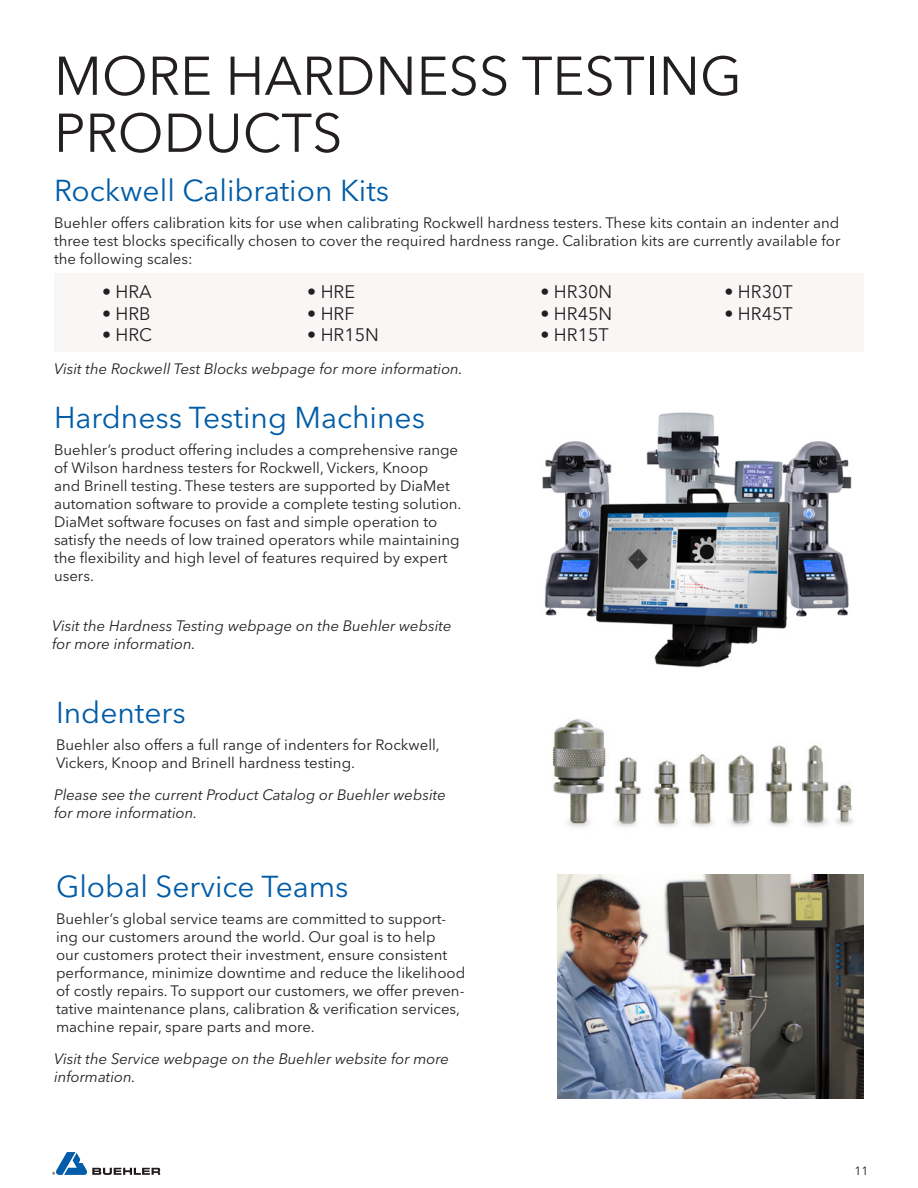
<style>
.page{position:relative;width:918px;height:1188px;background:#fff}
.page>*{position:absolute;margin:0;border:0;box-sizing:border-box;transform-origin:0 0}
.t1{font:54px/57px "Avenir Next LT Pro";color:#231f20}
.t2{font:30px "Avenir Next LT Pro";color:#015ca7}
.t3{font:18px "Avenir Next LT Pro";color:#231f20}
.t4{font:15px/18px "Avenir Next LT Pro";color:#231f20}
.t5{font:italic 15px/18px "Avenir Next LT Pro";color:#231f20}
.t6{font:12px "Avenir Next LT Pro";color:#231f20}
</style>
<div class="page">
<svg style="left:52px;top:1152px;width:108px;height:23px"></svg>
<div style="left:54px;top:274px;width:810px;height:78px;background:#f8f7f6"></div>
<img style="left:552px;top:719px;width:301px;height:108px">
<img style="left:542px;top:412px;width:310px;height:256px">
<img style="left:557px;top:874px;width:307px;height:224px">
<p class="t1" style="left:54px;top:47px;width:690px">MORE HARDNESS TESTING<br>PRODUCTS</p>
<p class="t2" style="left:54px;top:172px;width:337px">Rockwell Calibration Kits</p>
<p class="t4" style="left:54px;top:214px;width:788px;text-align:justify">Buehler offers calibration kits for use when calibrating Rockwell hardness testers. These kits contain an indenter and three test blocks specifically chosen to cover the required hardness range. Calibration kits are currently available for the following scales:</p>
<p class="t3" style="left:102px;top:281px;width:51px">• HRA</p>
<p class="t3" style="left:102px;top:303px;width:50px">• HRB</p>
<p class="t3" style="left:102px;top:324px;width:52px">• HRC</p>
<p class="t3" style="left:307px;top:281px;width:49px">• HRE</p>
<p class="t3" style="left:307px;top:303px;width:49px">• HRF</p>
<p class="t3" style="left:307px;top:324px;width:73px">• HR15N</p>
<p class="t5" style="left:54px;top:359px;width:410px">Visit the Rockwell Test Blocks webpage for more information.</p>
<p class="t2" style="left:54px;top:400px;width:373px">Hardness Testing Machines</p>
<p class="t4" style="left:54px;top:441px;width:409px">Buehler’s product offering includes a comprehensive range of Wilson hardness testers for Rockwell, Vickers, Knoop<br>and Brinell testing. These testers are supported by DiaMet automation software to provide a complete testing solution.<br>DiaMet software focuses on fast and simple operation to satisfy the needs of low trained operators while maintaining the flexibility and high level of features required by expert users.</p>
<p class="t5" style="left:52px;top:617px;width:401px">Visit the Hardness Testing webpage on the Buehler website for more information.</p>
<p class="t2" style="left:56px;top:695px;width:131px">Indenters</p>
<p class="t4" style="left:56px;top:736px;width:385px">Buehler also offers a full range of indenters for Rockwell,<br>Vickers, Knoop and Brinell hardness testing.</p>
<p class="t5" style="left:54px;top:786px;width:393px">Please see the current Product Catalog or Buehler website for more information.</p>
<p class="t2" style="left:56px;top:869px;width:294px">Global Service Teams</p>
<p class="t4" style="left:56px;top:910px;width:411px">Buehler’s global service teams are committed to support&shy;ing our customers around the world. Our goal is to help<br>our customers protect their investment, ensure consistent performance, minimize downtime and reduce the likelihood of costly repairs. To support our customers, we offer preven&shy;tative maintenance plans, calibration &amp; verification services, machine repair, spare parts and more.</p>
<p class="t5" style="left:54px;top:1050px;width:397px">Visit the Service webpage on the Buehler website for more information.</p>
<p class="t3" style="left:540px;top:281px;width:73px">• HR30N</p>
<p class="t3" style="left:540px;top:303px;width:73px">• HR45N</p>
<p class="t3" style="left:540px;top:324px;width:70px">• HR15T</p>
<p class="t3" style="left:724px;top:281px;width:70px">• HR30T</p>
<p class="t3" style="left:724px;top:303px;width:70px">• HR45T</p>
<p class="t6" style="left:855px;top:1164px;width:15px">11</p>
</div>
